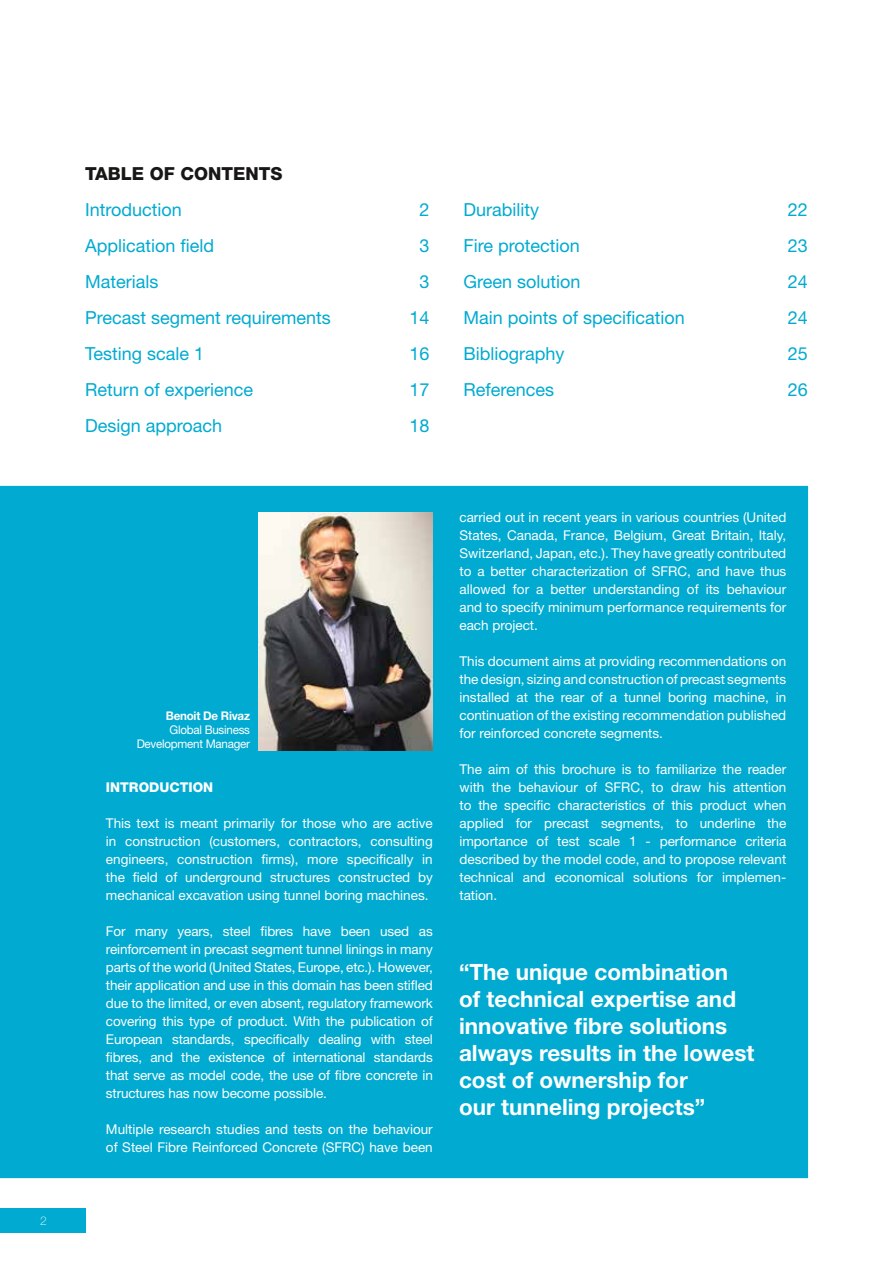
<style>
.page{position:relative;width:893px;height:1263px;background:#fff}
.page>*{position:absolute;margin:0;border:0;box-sizing:border-box;transform-origin:0 0}
.t1{font:700 22.5px/27px "Helvetica Neue LT Std";color:#fff}
.t2{font:18px "Helvetica Neue LT Std";color:#00aad1}
.t3{font:800 18px "Helvetica Neue LT Std";color:#181716}
.t4{font:13.5px/18px "Helvetica Neue LT Std";color:#fff;text-align:justify}
.t5{font:800 13.5px "Helvetica Neue LT Std";color:#fff}
.t6{font:12px/14.4px "Helvetica Neue LT Std";letter-spacing:-.02em;color:#fff;text-align:right}
.t7{font:700 12px "Helvetica Neue LT Std";letter-spacing:-.02em;color:#fff}
.t8{font:100 12px "Helvetica Neue LT Std";color:#fff}
</style>
<div class="page">
<div style="left:0;top:486px;width:808px;height:692px;background:#00aad1"></div>
<img style="left:259px;top:512px;width:174px;height:238px">
<div style="left:0;top:1208px;width:85px;height:24px;background:#00aad1"></div>
<p class="t8" style="left:40px;top:1213px;width:8px">2</p>
<h2 class="t3" style="left:85px;top:163px;width:199px">TABLE OF CONTENTS</h2>
<h2 class="t2" style="left:85px;top:199px;width:98px">Introduction</h2>
<h2 class="t2" style="left:419px;top:199px;width:12px">2</h2>
<h2 class="t2" style="left:85px;top:235px;width:131px">Application field</h2>
<h2 class="t2" style="left:419px;top:235px;width:12px">3</h2>
<h2 class="t2" style="left:85px;top:271px;width:75px">Materials</h2>
<h2 class="t2" style="left:419px;top:271px;width:12px">3</h2>
<h2 class="t2" style="left:85px;top:307px;width:247px">Precast segment requirements</h2>
<h2 class="t2" style="left:409px;top:307px;width:22px">14</h2>
<h2 class="t2" style="left:85px;top:343px;width:121px">Testing scale 1</h2>
<h2 class="t2" style="left:409px;top:343px;width:22px">16</h2>
<h2 class="t2" style="left:85px;top:379px;width:169px">Return of experience</h2>
<h2 class="t2" style="left:409px;top:379px;width:22px">17</h2>
<h2 class="t2" style="left:85px;top:415px;width:139px">Design approach</h2>
<h2 class="t2" style="left:409px;top:415px;width:22px">18</h2>
<h2 class="t2" style="left:463px;top:199px;width:77px">Durability</h2>
<h2 class="t2" style="left:788px;top:199px;width:22px">22</h2>
<h2 class="t2" style="left:463px;top:235px;width:118px">Fire protection</h2>
<h2 class="t2" style="left:788px;top:235px;width:22px">23</h2>
<h2 class="t2" style="left:463px;top:271px;width:119px">Green solution</h2>
<h2 class="t2" style="left:788px;top:271px;width:22px">24</h2>
<h2 class="t2" style="left:463px;top:307px;width:223px">Main points of specification</h2>
<h2 class="t2" style="left:788px;top:307px;width:22px">24</h2>
<h2 class="t2" style="left:463px;top:343px;width:102px">Bibliography</h2>
<h2 class="t2" style="left:788px;top:343px;width:22px">25</h2>
<h2 class="t2" style="left:463px;top:379px;width:92px">References</h2>
<h2 class="t2" style="left:788px;top:379px;width:22px">26</h2>
<p class="t7" style="left:166px;top:708px;width:86px">Benoit De Rivaz</p>
<p class="t6" style="left:137px;top:722px;width:115px">Global Business<br>Development Manager</p>
<p class="t5" style="left:106px;top:779px;width:109px">INTRODUCTION</p>
<p class="t4" style="left:106px;top:814px;width:328px">This text is meant primarily for those who are active in construction (customers, contractors, consulting engineers, construction firms), more specifically in the field of underground structures constructed by mechanical excavation using tunnel boring machines.</p>
<p class="t4" style="left:106px;top:922px;width:328px">For many years, steel fibres have been used as reinforcement in precast segment tunnel linings in many parts of the world (United States, Europe, etc.). However, their application and use in this domain has been stifled due to the limited, or even absent, regulatory framework covering this type of product. With the publication of European standards, specifically dealing with steel fibres, and the existence of international standards that serve as model code, the use of fibre concrete in structures has now become possible.</p>
<p class="t4" style="left:106px;top:1120px;width:328px">Multiple research studies and tests on the behaviour of Steel Fibre Reinforced Concrete (SFRC) have been</p>
<p class="t4" style="left:459px;top:508px;width:328px">carried out in recent years in various countries (United States, Canada, France, Belgium, Great Britain, Italy, Switzerland, Japan, etc.). They have greatly contributed to a better characterization of SFRC, and have thus allowed for a better understanding of its behaviour and to specify minimum performance requirements for each project.</p>
<p class="t4" style="left:459px;top:652px;width:328px">This document aims at providing recommendations on the design, sizing and construction of precast segments installed at the rear of a tunnel boring machine, in continuation of the existing recommendation published for reinforced concrete segments.</p>
<p class="t4" style="left:459px;top:760px;width:328px">The aim of this brochure is to familiarize the reader with the behaviour of SFRC, to draw his attention to the specific characteristics of this product when applied for precast segments, to underline the importance of test scale 1 - performance criteria described by the model code, and to propose relevant technical and economical solutions for implemen&shy;tation.</p>
<h1 class="t1" style="left:459px;top:958px;width:297px">“The unique combination of technical expertise and innovative fibre solutions always results in the lowest cost of ownership for<br>our tunneling projects”</h1>
</div>
